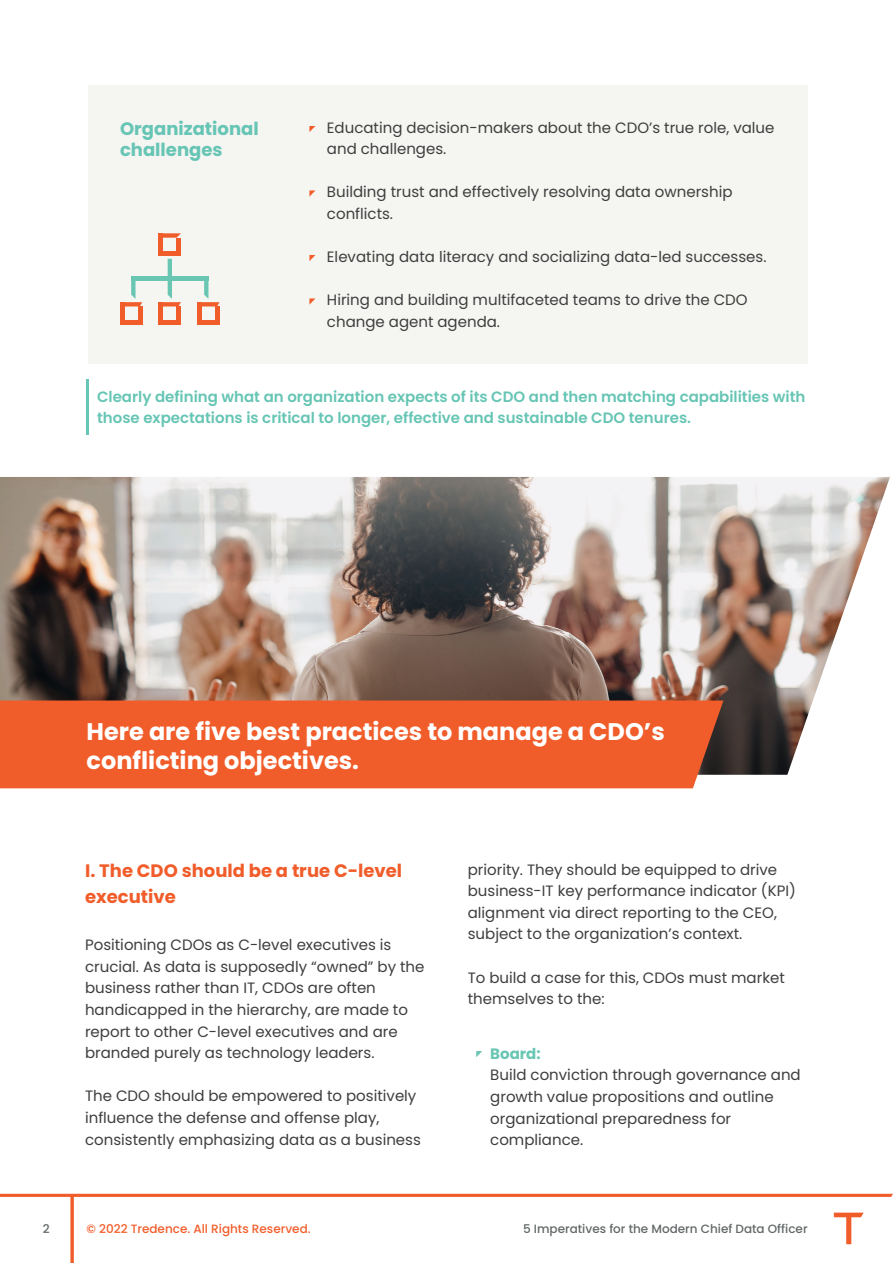
<style>
.page{position:relative;width:893px;height:1263px;background:#fff}
.page>*{position:absolute;margin:0;border:0;box-sizing:border-box;transform-origin:0 0}
.t1{font:700 24px/28.8px "Poppins";color:#fff}
.t2{font:700 18px/26px "Poppins";color:#f15d2a}
.t3{font:700 18px/21.6px "Poppins";color:#66c5b4}
.t4{font:15px/21.6px "Poppins";color:#3e3e3f}
.t5{font:600 15px/21.6px "Poppins";color:#66c5b4}
.t6{font:700 15px "Poppins";color:#68c6b3}
.t7{font:500 12px "Poppins";color:#626767}
.t8{font:500 12px "Poppins";color:#f15d2a}
</style>
<div class="page">
<img style="left:0;top:477px;width:890px;height:298px">
<div style="left:0;top:700px;width:723px;height:88px;background:#f15d2a"></div>
<hr style="left:87px;top:379px;width:2px;height:55px;background:#66c5b4">
<div style="left:88px;top:85px;width:720px;height:278px;background:#f5f5f2"></div>
<hr style="left:159px;top:233px;width:4px;height:23px;background:#f15d2a">
<hr style="left:177px;top:238px;width:4px;height:18px;background:#f15d2a">
<svg style="left:163px;top:233px;width:18px;height:5px"></svg>
<div style="left:159px;top:251px;width:22px;height:5px;background:#f15d2a"></div>
<hr style="left:159px;top:302px;width:4px;height:22px;background:#f15d2a">
<hr style="left:177px;top:306px;width:4px;height:18px;background:#f15d2a">
<hr style="left:159px;top:320px;width:22px;height:4px;background:#f15d2a">
<hr style="left:120px;top:302px;width:4px;height:22px;background:#f15d2a">
<hr style="left:138px;top:306px;width:4px;height:18px;background:#f15d2a">
<hr style="left:120px;top:320px;width:22px;height:4px;background:#f15d2a">
<div style="left:197px;top:302px;width:5px;height:22px;background:#f15d2a"></div>
<div style="left:215px;top:306px;width:5px;height:18px;background:#f15d2a"></div>
<hr style="left:197px;top:320px;width:23px;height:4px;background:#f15d2a">
<hr style="left:131px;top:277px;width:77px;height:4px;background:#68c6b3">
<svg style="left:159px;top:259px;width:22px;height:47px"></svg>
<svg style="left:202px;top:277px;width:18px;height:29px"></svg>
<svg style="left:124px;top:281px;width:18px;height:25px"></svg>
<svg style="left:476px;top:1051px;width:6px;height:6px"></svg>
<svg style="left:309px;top:126px;width:6px;height:6px"></svg>
<svg style="left:309px;top:190px;width:6px;height:7px"></svg>
<svg style="left:309px;top:255px;width:6px;height:6px"></svg>
<svg style="left:309px;top:298px;width:6px;height:7px"></svg>
<svg style="left:0;top:1194px;width:893px;height:69px"></svg>
<svg style="left:834px;top:1212px;width:30px;height:32px"></svg>
<p class="t3" style="left:120px;top:118px;width:140px">Organizational challenges</p>
<p class="t4" style="left:327px;top:117px;width:449px">Educating decision-makers about the CDO’s true role, value and challenges.</p>
<p class="t4" style="left:327px;top:181px;width:407px">Building trust and effectively resolving data ownership conflicts.</p>
<p class="t4" style="left:327px;top:246px;width:441px">Elevating data literacy and socializing data-led successes.</p>
<p class="t4" style="left:327px;top:289px;width:422px">Hiring and building multifaceted teams to drive the CDO change agent agenda.</p>
<p class="t5" style="left:97px;top:386px;width:710px">Clearly defining what an organization expects of its CDO and then matching capabilities with those expectations is critical to longer, effective and sustainable CDO tenures.</p>
<h1 class="t1" style="left:87px;top:717px;width:580px">Here are five best practices to manage a CDO’s conflicting objectives.</h1>
<p class="t2" style="left:85px;top:857px;width:319px">I. The CDO should be a true C-level executive</p>
<p class="t4" style="left:85px;top:934px;width:341px">Positioning CDOs as C-level executives is crucial. As data is supposedly “owned” by the business rather than IT, CDOs are often handicapped in the hierarchy, are made to report to other C-level executives and are branded purely as technology leaders.</p>
<p class="t4" style="left:85px;top:1085px;width:337px">The CDO should be empowered to positively influence the defense and offense play, consistently emphasizing data as a business</p>
<p class="t4" style="left:468px;top:858px;width:330px">priority. They should be equipped to drive business-IT key performance indicator (KPI) alignment via direct reporting to the CEO, subject to the organization’s context.</p>
<p class="t4" style="left:468px;top:966px;width:319px">To build a case for this, CDOs must market themselves to the:</p>
<p class="t6" style="left:490px;top:1045px;width:52px">Board:</p>
<p class="t4" style="left:490px;top:1064px;width:312px">Build conviction through governance and growth value propositions and outline organizational preparedness for compliance.</p>
<p class="t7" style="left:43px;top:1221px;width:8px">2</p>
<p class="t8" style="left:87px;top:1221px;width:226px">© 2022 Tredence. All Rights Reserved.</p>
<p class="t7" style="left:523px;top:1221px;width:286px">5 Imperatives for the Modern Chief Data Officer</p>
</div>
